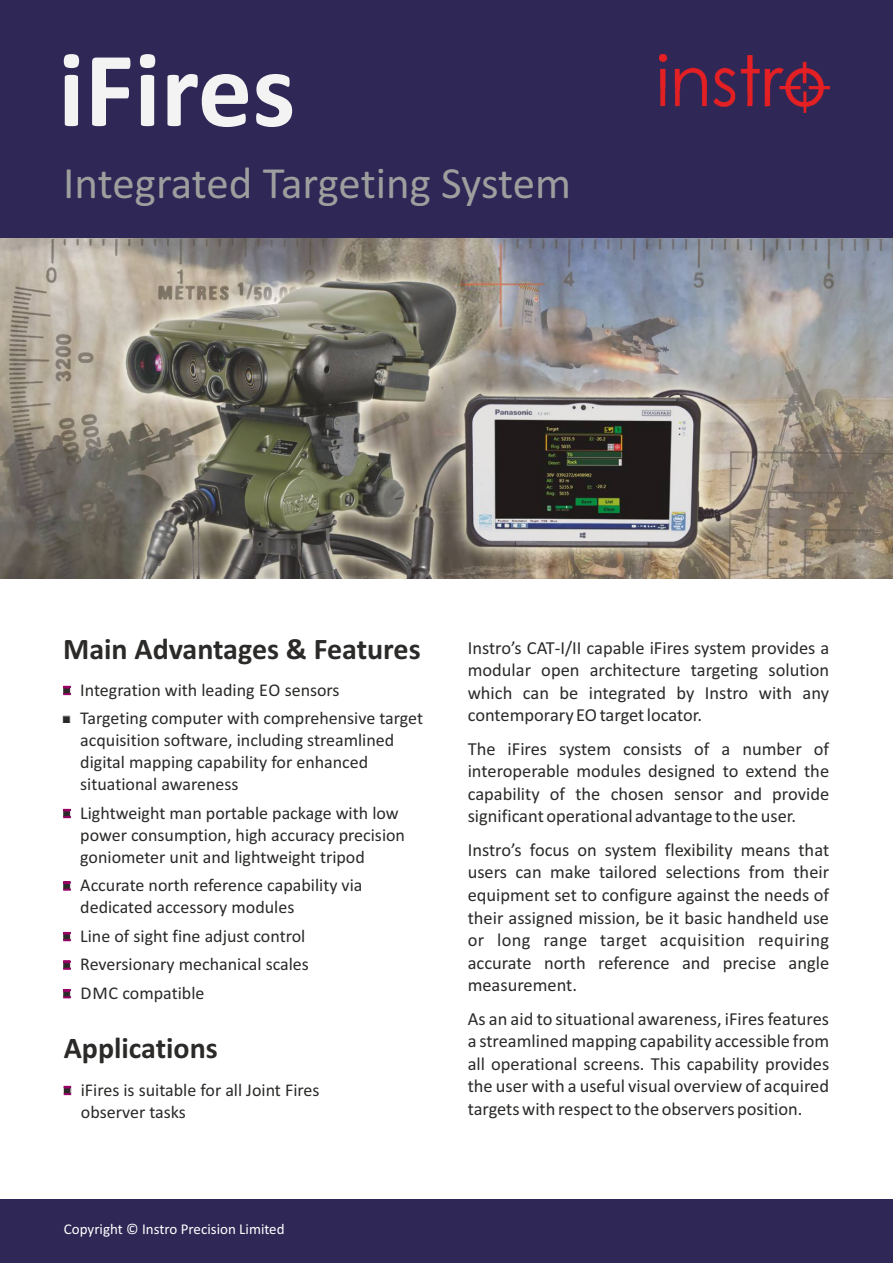
<style>
.page{position:relative;width:893px;height:1263px;background:#fff}
.page>*{position:absolute;margin:0;border:0;box-sizing:border-box;transform-origin:0 0}
.t1{font:700 108px "Calibri";color:#f3f3f3}
.t2{font:45px "Calibri";letter-spacing:-.01em;color:#9d9e9e}
.t3{font:700 30px "Calibri";color:#2b2a29}
.t4{font:18.45px/22.5px "Calibri";color:#2b2a29;text-align:justify}
.t5{font:18px/21.9px "Calibri";color:#2b2a29}
.t6{font:15px "Calibri";color:#fff}
</style>
<div class="page">
<div style="left:0;top:1199px;width:893px;height:64px;background:#2f2756"></div>
<img style="left:0;top:238px;width:893px;height:340px">
<div style="left:0;top:0;width:893px;height:238px;background:#2f2756"></div>
<img style="left:659px;top:54px;width:170px;height:58px">
<h1 class="t1" style="left:58px;top:45px;width:239px">iFires</h1>
<h2 class="t2" style="left:63px;top:164px;width:509px">Integrated Targeting System</h2>
<h3 class="t3" style="left:63px;top:636px;width:359px">Main Advantages &amp; Features</h3>
<p class="t5" style="left:80px;top:677px;width:344px;line-height:28.5px">Integration with leading EO sensors<br>Targeting computer with comprehensive target</p>
<p class="t5" style="left:80px;top:731px;width:315px">acquisition software, including streamlined digital mapping capability for enhanced situational awareness</p>
<p class="t5" style="left:80px;top:803px;width:326px">Lightweight man portable package with low power consumption, high accuracy precision goniometer unit and lightweight tripod</p>
<p class="t5" style="left:80px;top:876px;width:284px">Accurate north reference capability via dedicated accessory modules</p>
<p class="t5" style="left:80px;top:923px;width:230px;line-height:28.5px">Line of sight fine adjust control<br>Reversionary mechanical scales<br>DMC compatible</p>
<h3 class="t3" style="left:64px;top:1035px;width:156px">Applications</h3>
<p class="t5" style="left:81px;top:1080px;width:240px">iFires is suitable for all Joint Fires observer tasks</p>
<p class="t6" style="left:64px;top:1223px;width:222px">Copyright © Instro Precision Limited</p>
<p class="t4" style="left:468px;top:638px;width:363px">Instro’s CAT-I/II capable iFires system provides a modular open architecture targeting solution which can be integrated by Instro with any contemporary EO target locator.</p>
<p class="t4" style="left:468px;top:739px;width:363px">The iFires system consists of a number of interoperable modules designed to extend the capability of the chosen sensor and provide significant operational advantage to the user.</p>
<p class="t4" style="left:468px;top:840px;width:363px">Instro’s focus on system flexibility means that users can make tailored selections from their equipment set to configure against the needs of their assigned mission, be it basic handheld use or long range target acquisition requiring accurate north reference and precise angle measurement.</p>
<p class="t4" style="left:468px;top:1009px;width:363px">As an aid to situational awareness, iFires features a streamlined mapping capability accessible from all operational screens. This capability provides the user with a useful visual overview of acquired targets with respect to the observers position.</p>
</div>
